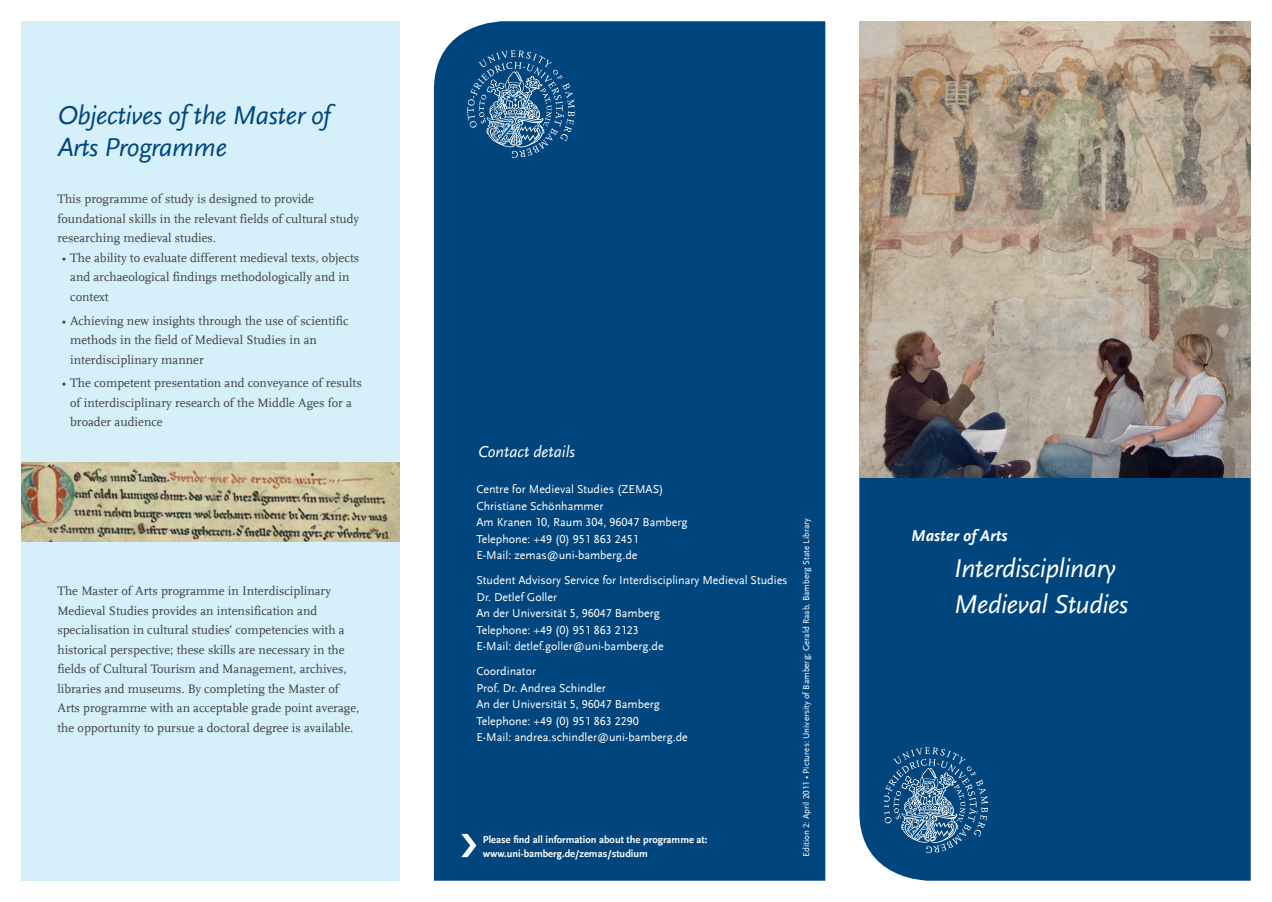
<style>
.page{position:relative;width:1272px;height:902px;background:#fff}
.page>*{position:absolute;margin:0;border:0;box-sizing:border-box;transform-origin:0 0}
.t1{font:italic 27px/32.4px "UB Scala Sans";letter-spacing:-.015em;color:#01477e}
.t2{font:italic 27px/36px "UB Scala Sans";letter-spacing:-.015em;color:#fff}
.t3{font:italic 16.5px "UB Scala Sans";color:#fff}
.t4{font:italic 700 16.5px "UB Scala Sans";color:#fff}
.t5{font:12.75px/19.5px "UB Scala";color:#3e3e3f}
.t6{font:12px/16.5px "UB Scala Sans";color:#fff}
.t7{font:700 10.5px/14.4px "UB Scala Sans";color:#fff}
.t8{font:9px "UB Scala Sans";color:#fff}
.s1{color:#00467e}
</style>
<div class="page">
<div style="left:434px;top:21px;width:391px;height:859px;background:#00467e"></div>
<svg style="left:467px;top:50px;width:108px;height:108px"></svg>
<div style="left:21px;top:21px;width:379px;height:860px;background:#d6f0fb"></div>
<div style="left:859px;top:477px;width:391px;height:403px;background:#00467e"></div>
<svg style="left:461px;top:833px;width:15px;height:24px"></svg>
<svg style="left:884px;top:747px;width:104px;height:106px"></svg>
<img style="left:21px;top:463px;width:379px;height:78px">
<img style="left:859px;top:21px;width:391px;height:456px">
<h1 class="t1" style="left:57px;top:99px;width:274px">Objectives of the Master <span class="s1">of<br>Arts Programme</span></h1>
<p class="t5" style="left:57px;top:189px;width:303px">This programme of study is designed to provide foundational skills in the relevant fields of cultural study researching medieval studies.</p>
<p class="t5" style="left:70px;top:248px;width:290px;text-indent:-9px">• The ability to evaluate different medieval texts, objects and archaeological findings methodologically and in context</p>
<p class="t5" style="left:70px;top:310px;width:280px;text-indent:-9px">• Achieving new insights through the use of scientific methods in the field of Medieval Studies in an interdisciplinary manner</p>
<p class="t5" style="left:70px;top:373px;width:293px;text-indent:-9px">• The competent presentation and conveyance of results of interdisciplinary research of the Middle Ages for a broader audience</p>
<p class="t5" style="left:57px;top:581px;width:303px">The Master of Arts programme in Interdisciplinary Medieval Studies provides an intensification and specialisation in cultural studies’ competencies with a historical perspective; these skills are necessary in the fields of Cultural Tourism and Management, archives, libraries and museums. By completing the Master of Arts programme with an acceptable grade point average, the opportunity to pursue a doctoral degree is available.</p>
<p class="t3" style="left:478px;top:442px;width:98px">Contact details</p>
<p class="t6" style="left:476px;top:481px;width:213px">Centre for Medieval Studies (ZEMAS)<br>Christiane Schönhammer<br>Am Kranen 10, Raum 304, 96047 Bamberg<br>Telephone: +49 (0) 951 863 2451<br>E-Mail: zemas@uni-bamberg.de</p>
<p class="t6" style="left:476px;top:572px;width:313px">Student Advisory Service for Interdisciplinary Medieval Studies Dr. Detlef Goller<br>An der Universität 5, 96047 Bamberg<br>Telephone: +49 (0) 951 863 2123<br>E-Mail: detlef.goller@uni-bamberg.de</p>
<p class="t6" style="left:476px;top:663px;width:213px">Coordinator<br>Prof. Dr. Andrea Schindler<br>An der Universität 5, 96047 Bamberg<br>Telephone: +49 (0) 951 863 2290<br>E-Mail: andrea.schindler@uni-bamberg.de</p>
<p class="t7" style="left:483px;top:832px;width:226px">Please find all information about the programme at: www.uni-bamberg.de/zemas/studium</p>
<p class="t8" style="left:801px;top:857px;width:340px;rotate:-90deg">Edition 2: April 2011 • Pictures: University of Bamberg; Gerald Raab, Bamberg State Library</p>
<p class="t4" style="left:911px;top:525px;width:98px">Master of Arts</p>
<h1 class="t2" style="left:953px;top:550px;width:176px">Interdisciplinary<br>Medieval Studies</h1>
</div>
